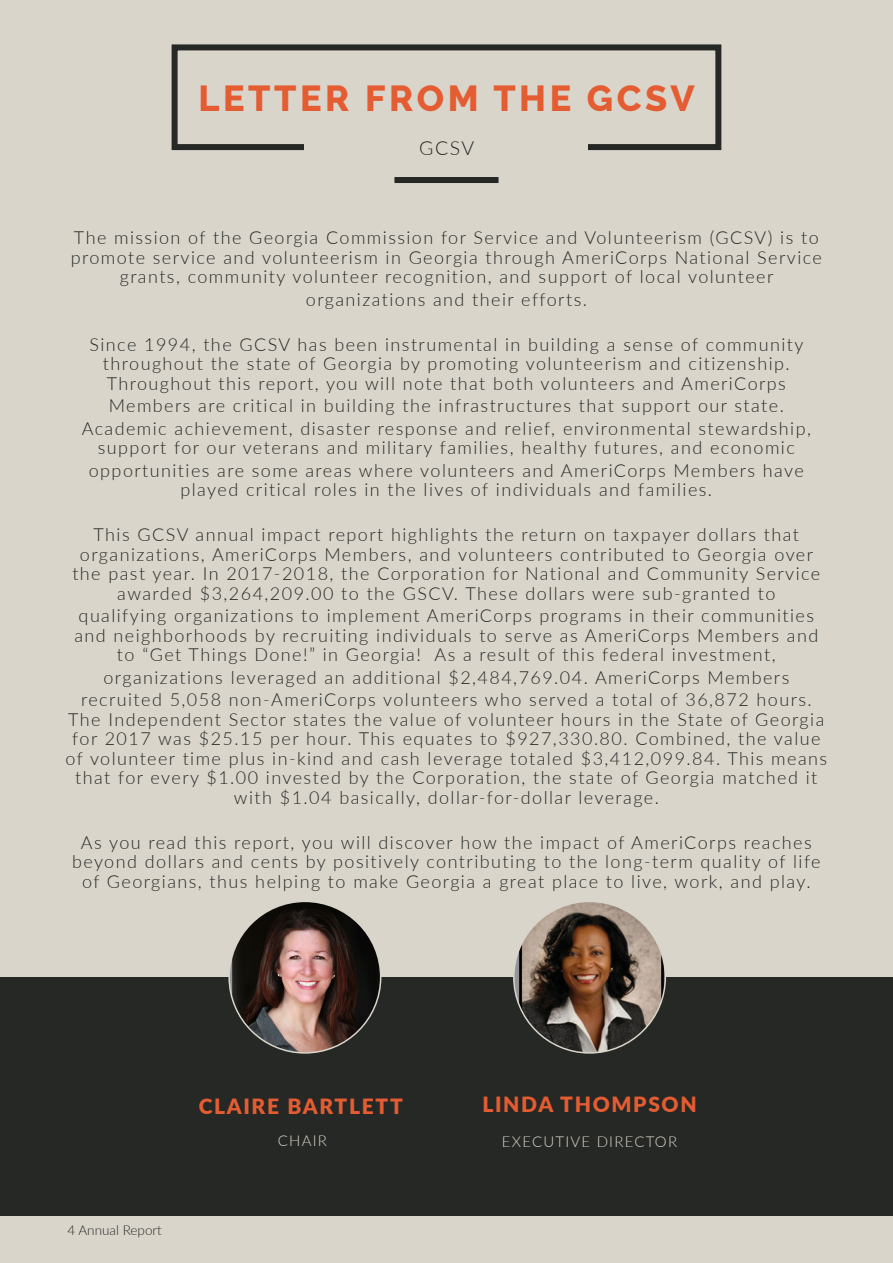
<style>
.page{position:relative;width:893px;height:1263px;background:#d9d5cb}
.page>*{position:absolute;margin:0;border:0;box-sizing:border-box;transform-origin:0 0}
.Header_-_Align_Cente{font:800 36px "Raleway";letter-spacing:.1em;color:#e45c32}
.Subhead_-_Align_Cent{font:900 21px "Lato";letter-spacing:.08em;color:#e45c32}
.Subhead_-_Align_Cent-2{font:300 19.5px "Lato";color:#262825}
.Subhead_-_Align_Cent-3{font:300 18px/19.5px "Lato";letter-spacing:.08em;color:#262825;text-align:center}
.Subhead_-_Align_Cent-4{font:300 15px "Lato";letter-spacing:.08em;color:#d9d5cb}
.Running_Footer_-_Ali{font:300 13.5px "Lato";color:#262825}
</style>
<div class="page">
<div style="left:0;top:977px;width:893px;height:238px;background:#262825"></div>
<hr style="left:892px;top:978px;width:1px;height:238px;background:#262825">
<img style="left:232px;top:904px;width:149px;height:148px">
<img style="left:518px;top:904px;width:147px;height:148px">
<div style="left:172px;top:44px;width:549px;height:106px;border:6px solid #262825"></div>
<div style="left:394px;top:177px;width:104px;height:6px;background:#262825"></div>
<div style="left:305px;top:131px;width:283px;height:32px;background:#d9d5cb"></div>
<p class="Header_-_Align_Cente" style="left:198px;top:78px;width:498px">LETTER FROM THE GCSV</p>
<p class="Subhead_-_Align_Cent-2" style="left:419px;top:134px;width:57px">GCSV</p>
<p class="Subhead_-_Align_Cent-3" style="left:71px;top:227px;width:753px">The mission of the Georgia Commission for Service and Volunteerism (GCSV) is to promote service and volunteerism in Georgia through AmeriCorps National Service grants, community volunteer recognition, and support of local volunteer</p>
<p class="Subhead_-_Align_Cent-3" style="left:306px;top:289px;width:283px">organizations and their efforts.</p>
<p class="Subhead_-_Align_Cent-3" style="left:90px;top:334px;width:715px">Since 1994, the GCSV has been instrumental in building a sense of community throughout the state of Georgia by promoting volunteerism and citizenship.<br>Throughout this report, you will note that both volunteers and AmeriCorps</p>
<p class="Subhead_-_Align_Cent-3" style="left:109px;top:395px;width:677px">Members are critical in building the infrastructures that support our state.</p>
<p class="Subhead_-_Align_Cent-3" style="left:82px;top:418px;width:731px">Academic achievement, disaster response and relief, environmental stewardship, support for our veterans and military families, healthy futures, and economic</p>
<p class="Subhead_-_Align_Cent-3" style="left:89px;top:460px;width:717px">opportunities are some areas where volunteers and AmeriCorps Members have played critical roles in the lives of individuals and families.</p>
<p class="Subhead_-_Align_Cent-3" style="left:72px;top:524px;width:749px">This GCSV annual impact report highlights the return on taxpayer dollars that organizations, AmeriCorps Members, and volunteers contributed to Georgia over the past year. In 2017-2018, the Corporation for National and Community Service awarded $3,264,209.00 to the GSCV. These dollars were sub-granted to</p>
<p class="Subhead_-_Align_Cent-3" style="left:74px;top:605px;width:745px">qualifying organizations to implement AmeriCorps programs in their communities and neighborhoods by recruiting individuals to serve as AmeriCorps Members and to “Get Things Done!” in Georgia! As a result of this federal investment,</p>
<p class="Subhead_-_Align_Cent-3" style="left:103px;top:667px;width:687px">organizations leveraged an additional $2,484,769.04. AmeriCorps Members</p>
<p class="Subhead_-_Align_Cent-3" style="left:66px;top:689px;width:763px">recruited 5,058 non-AmeriCorps volunteers who served a total of 36,872 hours.<br>The Independent Sector states the value of volunteer hours in the State of Georgia for 2017 was $25.15 per hour. This equates to $927,330.80. Combined, the value of volunteer time plus in-kind and cash leverage totaled $3,412,099.84. This means that for every $1.00 invested by the Corporation, the state of Georgia matched it with $1.04 basically, dollar-for-dollar leverage.</p>
<p class="Subhead_-_Align_Cent-3" style="left:72px;top:832px;width:750px">As you read this report, you will discover how the impact of AmeriCorps reaches beyond dollars and cents by positively contributing to the long-term quality of life of Georgians, thus helping to make Georgia a great place to live, work, and play.</p>
<p class="Subhead_-_Align_Cent" style="left:199px;top:1090px;width:206px">CLAIRE BARTLETT</p>
<p class="Subhead_-_Align_Cent" style="left:482px;top:1088px;width:216px">LINDA THOMPSON</p>
<p class="Running_Footer_-_Ali" style="left:67px;top:1220px;width:96px">4 Annual Report</p>
<p class="Subhead_-_Align_Cent-4" style="left:278px;top:1130px;width:51px">CHAIR</p>
<p class="Subhead_-_Align_Cent-4" style="left:502px;top:1131px;width:177px">EXECUTIVE DIRECTOR</p>
</div>
